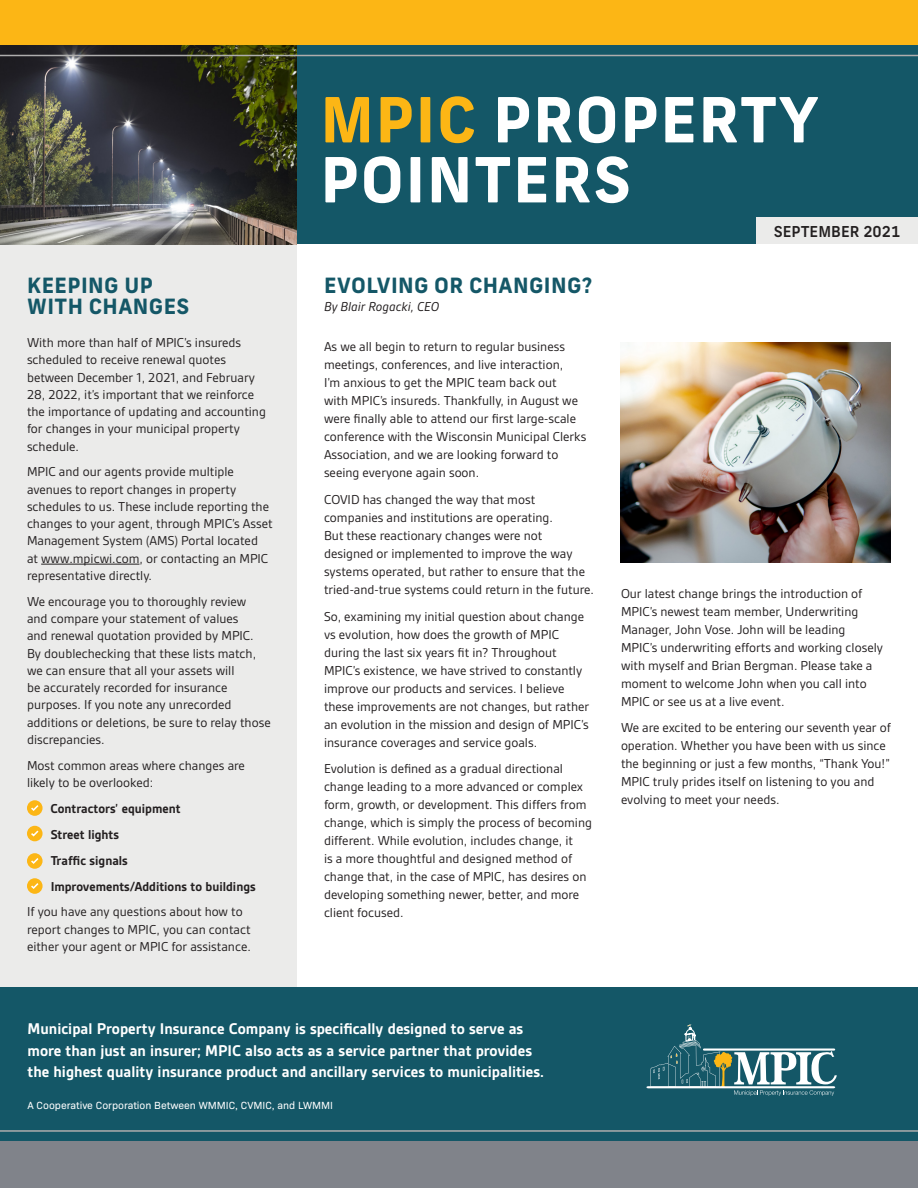
<style>
.page{position:relative;width:918px;height:1188px;background:#fff}
.page>*{position:absolute;margin:0;border:0;box-sizing:border-box;transform-origin:0 0}
.t1{font:700 61.95px/60px "Frank New";letter-spacing:.02em;color:#fff}
.Sub_Head{font:700 21px/21px "Frank New";letter-spacing:.02em;color:#145767}
.t2{font:700 16.65px/21.5px "Gesta";color:#fff}
.t3{font:500 15px "Frank New";color:#231f20}
.t4{font:13.8px/18px "Gesta";color:#231f20}
.t5{font:700 13.8px "Gesta";color:#231f20}
.Sub_Head-2{font:italic 13.8px "Gesta";color:#231f20}
.t6{font:10.5px "Bio Sans";color:#fff}
.s1{color:#fcb615}
</style>
<div class="page">
<div style="left:0;top:221px;width:297px;height:781px;background:#ebebea"></div>
<div style="left:0;top:37px;width:918px;height:207px;background:#145767"></div>
<div style="left:0;top:987px;width:918px;height:199px;background:#145767"></div>
<svg style="left:646px;top:1024px;width:191px;height:72px"></svg>
<div style="left:0;top:1141px;width:918px;height:47px;background:#80838a"></div>
<hr style="left:0;top:1130px;width:918px;height:2px;background:#aeadad">
<img style="left:0;top:45px;width:297px;height:199px">
<div style="left:0;top:0;width:918px;height:45px;background:#fcb615"></div>
<hr style="left:0;top:55px;width:918px;height:1px;background:#aeadad">
<hr style="left:41px;top:564px;width:98px;height:1px;background:#231f20">
<div style="left:756px;top:217px;width:162px;height:27px;background:#ebebea"></div>
<svg style="left:27px;top:800px;width:16px;height:16px"></svg>
<svg style="left:29px;top:803px;width:11px;height:9px"></svg>
<svg style="left:27px;top:826px;width:16px;height:15px"></svg>
<svg style="left:29px;top:829px;width:11px;height:9px"></svg>
<svg style="left:27px;top:853px;width:16px;height:16px"></svg>
<svg style="left:29px;top:856px;width:11px;height:9px"></svg>
<svg style="left:27px;top:878px;width:16px;height:16px"></svg>
<svg style="left:29px;top:881px;width:11px;height:9px"></svg>
<img style="left:621px;top:342px;width:270px;height:220px">
<p class="t1" style="left:320px;top:89px;width:500px"><span class="s1">MPIC</span> PROPERTY<br>POINTERS</p>
<p class="Sub_Head" style="left:27px;top:274px;width:164px">KEEPING UP<br>WITH CHANGES</p>
<p class="t4" style="left:27px;top:334px;width:240px;line-height:17.2px">With more than half of MPIC’s insureds scheduled to receive renewal quotes between December 1, 2021, and February 28, 2022, it’s important that we reinforce the importance of updating and accounting for changes in your municipal property schedule.</p>
<p class="t4" style="left:27px;top:463px;width:247px;line-height:17.2px">MPIC and our agents provide multiple avenues to report changes in property schedules to us. These include reporting the changes to your agent, through MPIC’s Asset Management System (AMS) Portal located<br>at www.mpicwi.com, or contacting an MPIC representative directly.</p>
<p class="t4" style="left:27px;top:593px;width:245px;line-height:17.2px">We encourage you to thoroughly review<br>and compare your statement of values<br>and renewal quotation provided by MPIC.<br>By doublechecking that these lists match, we can ensure that all your assets will<br>be accurately recorded for insurance purposes. If you note any unrecorded additions or deletions, be sure to relay those discrepancies.</p>
<p class="t4" style="left:27px;top:757px;width:220px;line-height:17.2px">Most common areas where changes are likely to be overlooked:</p>
<p class="t5" style="left:50px;top:801px;width:132px">Contractors’ equipment</p>
<p class="t5" style="left:51px;top:827px;width:70px">Street lights</p>
<p class="t5" style="left:51px;top:852px;width:79px">Traffic signals</p>
<p class="t5" style="left:51px;top:878px;width:207px">Improvements/Additions to buildings</p>
<p class="t4" style="left:27px;top:903px;width:225px;line-height:17.2px">If you have any questions about how to report changes to MPIC, you can contact either your agent or MPIC for assistance.</p>
<p class="Sub_Head" style="left:324px;top:274px;width:270px">EVOLVING OR CHANGING?</p>
<p class="Sub_Head-2" style="left:324px;top:299px;width:117px">By Blair Rogacki, CEO</p>
<p class="t4" style="left:324px;top:338px;width:264px">As we all begin to return to regular business meetings, conferences, and live interaction,<br>I’m anxious to get the MPIC team back out<br>with MPIC’s insureds. Thankfully, in August we were finally able to attend our first large-scale conference with the Wisconsin Municipal Clerks Association, and we are looking forward to seeing everyone again soon.</p>
<p class="t4" style="left:324px;top:491px;width:272px">COVID has changed the way that most companies and institutions are operating.<br>But these reactionary changes were not designed or implemented to improve the way systems operated, but rather to ensure that the tried-and-true systems could return in the future.</p>
<p class="t4" style="left:324px;top:607px;width:267px">So, examining my initial question about change vs evolution, how does the growth of MPIC during the last six years fit in? Throughout MPIC’s existence, we have strived to constantly improve our products and services. I believe these improvements are not changes, but rather an evolution in the mission and design of MPIC’s insurance coverages and service goals.</p>
<p class="t4" style="left:324px;top:760px;width:270px">Evolution is defined as a gradual directional change leading to a more advanced or complex form, growth, or development. This differs from change, which is simply the process of becoming different. While evolution, includes change, it<br>is a more thoughtful and designed method of change that, in the case of MPIC, has desires on developing something newer, better, and more client focused.</p>
<p class="t2" style="left:28px;top:1018px;width:518px">Municipal Property Insurance Company is specifically designed to serve as more than just an insurer; MPIC also acts as a service partner that provides the highest quality insurance product and ancillary services to municipalities.</p>
<p class="t6" style="left:28px;top:1097px;width:307px">A Cooperative Corporation Between WMMIC, CVMIC, and LWMMI</p>
<p class="t3" style="left:774px;top:222px;width:128px">SEPTEMBER 2021</p>
<p class="t4" style="left:621px;top:584px;width:264px">Our latest change brings the introduction of MPIC’s newest team member, Underwriting Manager, John Vose. John will be leading MPIC’s underwriting efforts and working closely with myself and Brian Bergman. Please take a moment to welcome John when you call into MPIC or see us at a live event.</p>
<p class="t4" style="left:621px;top:719px;width:271px">We are excited to be entering our seventh year of operation. Whether you have been with us since the beginning or just a few months, “Thank You!” MPIC truly prides itself on listening to you and evolving to meet your needs.</p>
</div>
